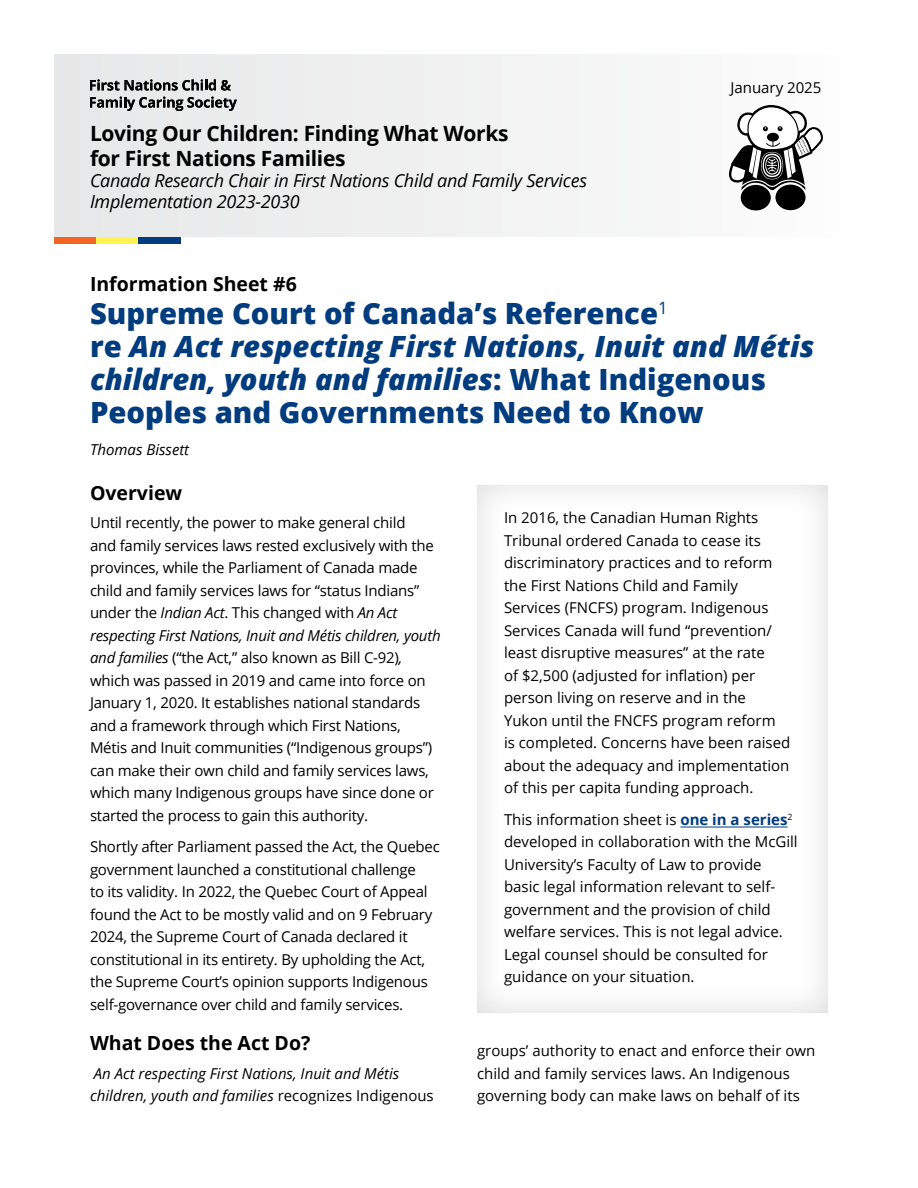
<style>
.page{position:relative;width:918px;height:1188px;background:#fff}
.page>*{position:absolute;margin:0;border:0;box-sizing:border-box;transform-origin:0 0}
.sub0_38535__h3{font:800 29.25px/33px "Open Sans";color:#003c7e}
.head1_38535__h1{font:700 21px/25.5px "Open Sans";letter-spacing:-.015em;color:#000}
.sub1_38535__h4{font:700 19.5px "Open Sans";color:#000}
.sub0_38535__h3-2{font:700 19.5px "Open Sans";color:#000}
.head2_38535__h2{font:italic 18px/21px "Open Sans";letter-spacing:-.015em;color:#000}
.body_38554{font:15px/22.5px "Open Sans";letter-spacing:-.015em;color:#000}
.body_38554-2{font:italic 15px/22.5px "Open Sans";color:#000}
.body_38535{font:15px "Open Sans";color:#000}
.s1{font-style:italic}
.s2{font-style:normal}
.s3{font-weight:700;color:#003c7e}
</style>
<div class="page">
<div style="left:54px;top:54px;width:810px;height:183px;background:#f1f1f2"></div>
<div style="left:54px;top:237px;width:42px;height:6px;background:#f26522"></div>
<div style="left:96px;top:237px;width:43px;height:6px;background:#fff453"></div>
<div style="left:139px;top:237px;width:42px;height:6px;background:#003c7e"></div>
<div style="left:741px;top:185px;width:30px;height:25px;background:#000;border-radius:50%"></div>
<div style="left:776px;top:185px;width:30px;height:25px;background:#000;border-radius:50%"></div>
<svg style="left:729px;top:105px;width:94px;height:85px"></svg>
<svg style="left:90px;top:80px;width:29px;height:11px"></svg>
<svg style="left:125px;top:80px;width:106px;height:11px"></svg>
<svg style="left:90px;top:97px;width:147px;height:14px"></svg>
<hr style="left:680px;top:827px;width:108px;height:1px;background:#003c7e">
<h1 class="head1_38535__h1" style="left:90px;top:120px;width:420px">Loving Our Children: Finding What Works for First Nations Families</h1>
<h2 class="head2_38535__h2" style="left:90px;top:170px;width:499px">Canada Research Chair in First Nations Child and Family Services<br>Implementation 2023-2030</h2>
<p class="body_38535" style="left:730px;top:77px;width:93px">January 2025</p>
<h3 class="sub0_38535__h3-2" style="left:90px;top:270px;width:208px">Information Sheet #6</h3>
<h3 class="sub0_38535__h3" style="left:90px;top:295px;width:726px">Supreme Court of Canada’s Reference<sup>1<br></sup>re <span class="s1">An Act respecting First Nations, Inuit and Métis children, youth and families</span>: What Indigenous Peoples and Governments Need to Know</h3>
<p class="body_38554-2" style="left:90px;top:438px;width:101px">Thomas Bissett</p>
<h4 class="sub1_38535__h4" style="left:90px;top:479px;width:94px">Overview</h4>
<p class="body_38554" style="left:90px;top:511px;width:352px">Until recently, the power to make general child<br>and family services laws rested exclusively with the provinces, while the Parliament of Canada made child and family services laws for “status Indians” under the <span class="s1">Indian Act</span>. This changed with <span class="s1">An Act respecting First Nations, Inuit and Métis children, youth and families</span> (“the Act,” also known as Bill C‑92)<span class="s1">, </span>which was passed in 2019 and came into force on January 1, 2020. It establishes national standards and a framework through which First Nations, Métis and Inuit communities (“Indigenous groups”) can make their own child and family services laws, which many Indigenous groups have since done or started the process to gain this authority.</p>
<p class="body_38554" style="left:90px;top:835px;width:351px">Shortly after Parliament passed the Act, the Quebec government launched a constitutional challenge<br>to its validity. In 2022, the Quebec Court of Appeal found the Act to be mostly valid and on 9 February 2024, the Supreme Court of Canada declared it constitutional in its entirety. By upholding the Act, the Supreme Court’s opinion supports Indigenous self-governance over child and family services.</p>
<h4 class="sub1_38535__h4" style="left:90px;top:1029px;width:222px">What Does the Act Do?</h4>
<p class="body_38554-2" style="left:90px;top:1062px;width:345px">An Act respecting First Nations, Inuit and Métis children, youth and families <span class="s2">recognizes Indigenous</span></p>
<p class="body_38554" style="left:504px;top:506px;width:288px">In 2016, the Canadian Human Rights Tribunal ordered Canada to cease its discriminatory practices and to reform the First Nations Child and Family Services (FNCFS) program. Indigenous Services Canada will fund “prevention/ least disruptive measures” at the rate<br>of $2,500 (adjusted for inflation) per person living on reserve and in the Yukon until the FNCFS program reform is completed. Concerns have been raised about the adequacy and implementation of this per capita funding approach.</p>
<p class="body_38554" style="left:504px;top:808px;width:295px">This information sheet is <span class="s3">one in a series</span><sup>2 </sup>developed in collaboration with the McGill University’s Faculty of Law to provide basic legal information relevant to self&shy;government and the provision of child welfare services. This is not legal advice.<br>Legal counsel should be consulted for guidance on your situation.</p>
<p class="body_38554" style="left:477px;top:1039px;width:340px">groups’ authority to enact and enforce their own child and family services laws. An Indigenous governing body can make laws on behalf of its</p>
</div>
